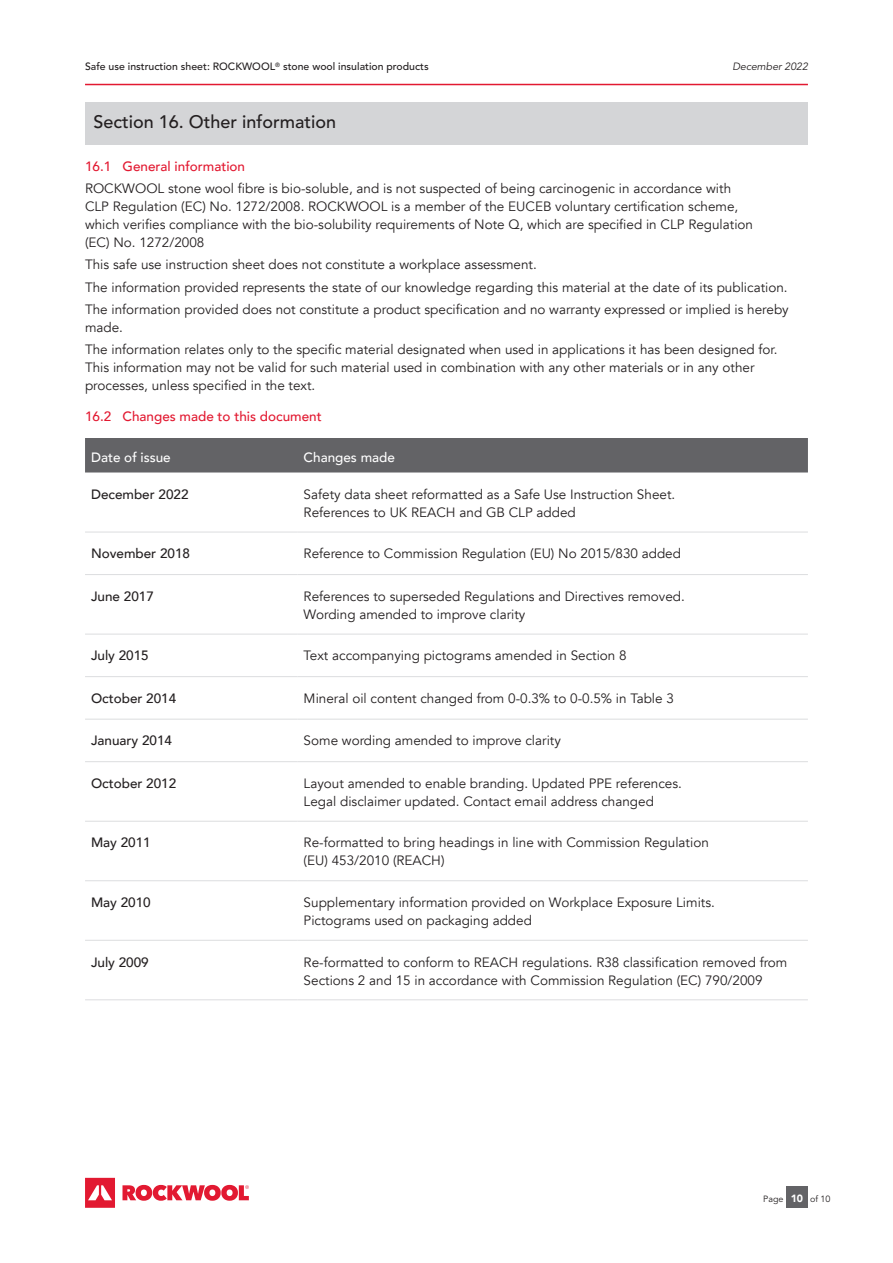
<style>
.page{position:relative;width:893px;height:1263px;background:#fff}
.page>*{position:absolute;margin:0;border:0;box-sizing:border-box;transform-origin:0 0}
.t1{font:500 18px "Avenir LT Std";color:#231f20}
.t2{font:13.5px/18px "Avenir";color:#231f20}
.t3{font:500 13.5px "Avenir";color:#231f20}
.t4{font:500 13.5px "Avenir";color:#e21931}
.t5{font:500 13.5px "Avenir";color:#fff}
.t6{font:500 10.5px "Avenir LT Std";color:#231f20}
.t7{font:italic 10.5px "Avenir LT Std";color:#231f20}
.t8{font:9px "Avenir LT Std";color:#231f20}
.s1{font-family:"Avenir";font-weight:900;font-size:10.5px;color:#fff}
</style>
<div class="page">
<svg style="left:85px;top:1178px;width:30px;height:30px"></svg>
<svg style="left:122px;top:1185px;width:127px;height:16px"></svg>
<div style="left:786px;top:1186px;width:21px;height:22px;background:#636366"></div>
<hr style="left:85px;top:84px;width:723px;height:1px;background:#e21931">
<div style="left:85px;top:102px;width:723px;height:43px;background:#d4d5d7"></div>
<div style="left:85px;top:438px;width:723px;height:34px;background:#636366"></div>
<hr style="left:85px;top:532px;width:213px;height:1px;background:#dcdddf">
<hr style="left:298px;top:532px;width:510px;height:1px;background:#dcdddf">
<hr style="left:85px;top:574px;width:213px;height:1px;background:#dcdddf">
<hr style="left:298px;top:574px;width:510px;height:1px;background:#dcdddf">
<hr style="left:85px;top:634px;width:213px;height:1px;background:#dcdddf">
<hr style="left:298px;top:634px;width:510px;height:1px;background:#dcdddf">
<hr style="left:85px;top:676px;width:213px;height:1px;background:#dcdddf">
<hr style="left:298px;top:676px;width:510px;height:1px;background:#dcdddf">
<hr style="left:85px;top:719px;width:213px;height:1px;background:#dcdddf">
<hr style="left:298px;top:719px;width:510px;height:1px;background:#dcdddf">
<hr style="left:85px;top:761px;width:213px;height:1px;background:#dcdddf">
<hr style="left:298px;top:761px;width:510px;height:1px;background:#dcdddf">
<hr style="left:85px;top:821px;width:213px;height:1px;background:#dcdddf">
<hr style="left:298px;top:821px;width:510px;height:1px;background:#dcdddf">
<hr style="left:85px;top:880px;width:213px;height:1px;background:#dcdddf">
<hr style="left:298px;top:880px;width:510px;height:1px;background:#dcdddf">
<hr style="left:85px;top:940px;width:213px;height:1px;background:#dcdddf">
<hr style="left:298px;top:940px;width:510px;height:1px;background:#dcdddf">
<hr style="left:85px;top:999px;width:213px;height:1px;background:#dcdddf">
<hr style="left:298px;top:999px;width:510px;height:1px;background:#dcdddf">
<p class="t6" style="left:85px;top:60px;width:345px">Safe use instruction sheet: ROCKWOOL<sup>®</sup> stone wool insulation products</p>
<p class="t7" style="left:732px;top:60px;width:77px">December 2022</p>
<h1 class="t1" style="left:94px;top:112px;width:244px">Section 16. Other information</h1>
<h1 class="t1" style="left:94px;top:112px;width:179px">16. Other information</h1>
<p class="t4" style="left:85px;top:154px;width:162px">16.1 General information</p>
<p class="t2" style="left:85px;top:180px;width:669px">ROCKWOOL stone wool fibre is bio-soluble, and is not suspected of being carcinogenic in accordance with CLP Regulation (EC) No. 1272/2008. ROCKWOOL is a member of the EUCEB voluntary certification scheme, which verifies compliance with the bio-solubility requirements of Note Q, which are specified in CLP Regulation (EC) No. 1272/2008</p>
<p class="t2" style="left:85px;top:254px;width:705px;line-height:22.2px">This safe use instruction sheet does not constitute a workplace assessment.<br>The information provided represents the state of our knowledge regarding this material at the date of its publication.<br>The information provided does not constitute a product specification and no warranty expressed or implied is hereby</p>
<p class="t2" style="left:85px;top:316px;width:694px;line-height:22.2px">made.<br>The information relates only to the specific material designated when used in applications it has been designed for.</p>
<p class="t2" style="left:85px;top:359px;width:671px">This information may not be valid for such material used in combination with any other materials or in any other processes, unless specified in the text.</p>
<p class="t4" style="left:85px;top:404px;width:238px">16.2 Changes made to this document</p>
<p class="t5" style="left:91px;top:446px;width:81px">Date of issue</p>
<p class="t5" style="left:304px;top:446px;width:93px">Changes made</p>
<p class="t3" style="left:91px;top:482px;width:99px">December 2022</p>
<p class="t2" style="left:304px;top:485px;width:373px">Safety data sheet reformatted as a Safe Use Instruction Sheet.<br>References to UK REACH and GB CLP added</p>
<p class="t3" style="left:91px;top:542px;width:101px">November 2018</p>
<p class="t2" style="left:304px;top:545px;width:379px">Reference to Commission Regulation (EU) No 2015/830 added</p>
<p class="t3" style="left:91px;top:584px;width:64px">June 2017</p>
<p class="t2" style="left:304px;top:587px;width:383px">References to superseded Regulations and Directives removed.<br>Wording amended to improve clarity</p>
<p class="t3" style="left:91px;top:644px;width:59px">July 2015</p>
<p class="t2" style="left:304px;top:647px;width:325px">Text accompanying pictograms amended in Section 8</p>
<p class="t3" style="left:91px;top:686px;width:87px">October 2014</p>
<p class="t2" style="left:304px;top:689px;width:372px">Mineral oil content changed from 0-0.3% to 0-0.5% in Table 3</p>
<p class="t3" style="left:91px;top:729px;width:83px">January 2014</p>
<p class="t2" style="left:304px;top:732px;width:259px">Some wording amended to improve clarity</p>
<p class="t3" style="left:91px;top:771px;width:87px">October 2012</p>
<p class="t2" style="left:304px;top:774px;width:380px">Layout amended to enable branding. Updated PPE references.<br>Legal disclaimer updated. Contact email address changed</p>
<p class="t3" style="left:91px;top:831px;width:61px">May 2011</p>
<p class="t2" style="left:304px;top:834px;width:407px">Re-formatted to bring headings in line with Commission Regulation (EU) 453/2010 (REACH)</p>
<p class="t3" style="left:91px;top:891px;width:61px">May 2010</p>
<p class="t2" style="left:304px;top:893px;width:413px">Supplementary information provided on Workplace Exposure Limits.<br>Pictograms used on packaging added</p>
<p class="t3" style="left:91px;top:950px;width:59px">July 2009</p>
<p class="t2" style="left:304px;top:953px;width:485px">Re-formatted to conform to REACH regulations. R38 classification removed from<br>Sections 2 and 15 in accordance with Commission Regulation (EC) 790/2009</p>
<p class="t8" style="left:763px;top:1194px;width:41px">Page <span class="s1">10</span></p>
<p class="t8" style="left:810px;top:1194px;width:22px">of 10</p>
</div>
